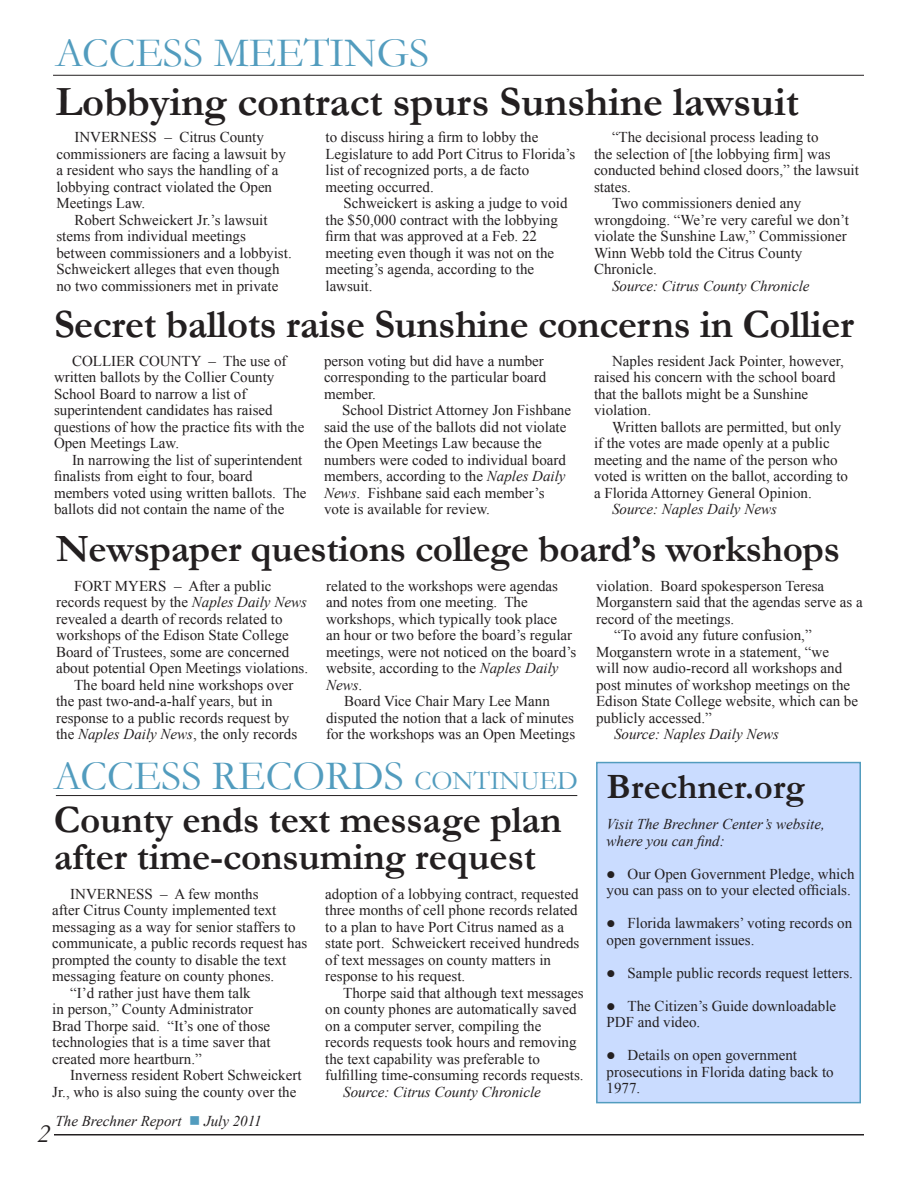
<style>
.page{position:relative;width:918px;height:1188px;background:#fff}
.page>*{position:absolute;margin:0;border:0;box-sizing:border-box;transform-origin:0 0}
.Headline{font:42px "Garamond";color:#529cbe}
.Headline_28{font:700 42px "Garamond";letter-spacing:-.005em;color:#231f20}
.Headline_28-2{font:700 40.5px "Garamond";letter-spacing:-.01em;color:#231f20}
.Headline_28-3{font:700 39px/37.5px "Garamond";letter-spacing:-.005em;color:#231f20}
.t1{font:700 36px "Garamond";color:#231f20}
.t2{font:italic 27px "Garamond";color:#231f20}
.t3{font:15px/16.5px "Times New Roman";color:#231f20}
.t4{font:italic 15px/16.5px "Times New Roman";color:#231f20}
.s1{font-style:italic}
.s2{font-size:27px}
.s3{color:#529cbe}
</style>
<div class="page">
<hr style="left:54px;top:1134px;width:810px;height:2px;background:#231f20">
<hr style="left:53px;top:75px;width:811px;height:1px;background:#231f20">
<hr style="left:56px;top:795px;width:521px;height:1px;background:#231f20">
<div style="left:596px;top:762px;width:265px;height:341px;background:#cadcff;border:2px solid #529cbe"></div>
<p class="Headline" style="left:55px;top:25px;width:376px">ACCESS MEETINGS</p>
<p class="Headline_28" style="left:56px;top:73px;width:745px">Lobbying contract spurs Sunshine lawsuit</p>
<p class="t3" style="left:56px;top:129px;width:231px;text-indent:18px">INVERNESS – Citrus County commissioners are facing a lawsuit by a resident who says the handling of a lobbying contract violated the Open<br>Meetings Law.</p>
<p class="t3" style="left:56px;top:211px;width:237px;text-indent:18px">Robert Schweickert Jr.’s lawsuit stems from individual meetings between commissioners and a lobbyist.<br>Schweickert alleges that even though no two commissioners met in private</p>
<p class="t3" style="left:326px;top:129px;width:251px">to discuss hiring a firm to lobby the Legislature to add Port Citrus to Florida’s list of recognized ports, a de facto meeting occurred.</p>
<p class="t3" style="left:326px;top:195px;width:244px;text-indent:18px">Schweickert is asking a judge to void the $50,000 contract with the lobbying firm that was approved at a Feb. 22 meeting even though it was not on the meeting’s agenda, according to the lawsuit.</p>
<p class="t3" style="left:594px;top:129px;width:266px;text-indent:18px">“The decisional process leading to<br>the selection of [the lobbying firm] was conducted behind closed doors,” the lawsuit states.</p>
<p class="t3" style="left:594px;top:195px;width:257px;text-indent:18px">Two commissioners denied any wrongdoing. “We’re very careful we don’t violate the Sunshine Law,” Commissioner<br>Winn Webb told the Citrus County<br>Chronicle.</p>
<p class="t4" style="left:612px;top:277px;width:199px">Source: Citrus County Chronicle</p>
<p class="Headline_28-2" style="left:54px;top:296px;width:802px">Secret ballots raise Sunshine concerns in Collier</p>
<p class="t3" style="left:54px;top:352px;width:252px;text-indent:18px">COLLIER COUNTY – The use of written ballots by the Collier County<br>School Board to narrow a list of superintendent candidates has raised questions of how the practice fits with the<br>Open Meetings Law.</p>
<p class="t3" style="left:54px;top:451px;width:254px;text-indent:18px">In narrowing the list of superintendent finalists from eight to four, board members voted using written ballots. The ballots did not contain the name of the</p>
<p class="t3" style="left:594px;top:352px;width:252px;text-indent:18px">Naples resident Jack Pointer, however, raised his concern with the school board that the ballots might be a Sunshine violation.</p>
<p class="t3" style="left:594px;top:418px;width:256px;text-indent:18px">Written ballots are permitted, but only if the votes are made openly at a public meeting and the name of the person who voted is written on the ballot, according to a Florida Attorney General Opinion.</p>
<p class="t4" style="left:612px;top:501px;width:166px">Source: Naples Daily News</p>
<p class="Headline_28-3" style="left:56px;top:530px;width:785px">Newspaper questions college board’s workshops</p>
<p class="t3" style="left:56px;top:577px;width:254px;text-indent:18px">FORT MYERS – After a public records request by the <span class="s1">Naples Daily News </span>revealed a dearth of records related to workshops of the Edison State College Board of Trustees, some are concerned about potential Open Meetings violations.</p>
<p class="t3" style="left:56px;top:676px;width:243px;text-indent:18px">The board held nine workshops over the past two-and-a-half years, but in response to a public records request by the <span class="s1">Naples Daily News</span>, the only records</p>
<p class="t3" style="left:324px;top:352px;width:224px">person voting but did have a number corresponding to the particular board member.</p>
<p class="t3" style="left:324px;top:402px;width:249px;text-indent:18px">School District Attorney Jon Fishbane said the use of the ballots did not violate the Open Meetings Law because the numbers were coded to individual board members, according to the <span class="s1">Naples Daily News</span>. Fishbane said each member’s vote is available for review.</p>
<p class="t3" style="left:326px;top:577px;width:252px">related to the workshops were agendas and notes from one meeting. The workshops, which typically took place<br>an hour or two before the board’s regular meetings, were not noticed on the board’s website, according to the <span class="s1">Naples Daily News</span>.</p>
<p class="t3" style="left:326px;top:693px;width:251px;text-align:center">Board Vice Chair Mary Lee Mann disputed the notion that a lack of minutes for the workshops was an Open Meetings</p>
<p class="t3" style="left:596px;top:577px;width:268px">violation. Board spokesperson Teresa<br>Morganstern said that the agendas serve as a record of the meetings.</p>
<p class="t3" style="left:596px;top:627px;width:264px;text-indent:18px">“To avoid any future confusion,” Morganstern wrote in a statement, “we<br>will now audio-record all workshops and post minutes of workshop meetings on the Edison State College website, which can be publicly accessed.”</p>
<p class="t4" style="left:614px;top:725px;width:166px">Source: Naples Daily News</p>
<p class="t1" style="left:607px;top:762px;width:200px">Brechner.org</p>
<p class="t4" style="left:607px;top:815px;width:220px">Visit The Brechner Center’s website, where you can find:</p>
<p class="t3" style="left:607px;top:865px;width:249px">● Our Open Government Pledge, which you can pass on to your elected officials.</p>
<p class="t3" style="left:607px;top:915px;width:247px">● Florida lawmakers’ voting records on open government issues.</p>
<p class="t3" style="left:607px;top:964px;width:248px">● Sample public records request letters.</p>
<p class="t3" style="left:607px;top:997px;width:231px">● The Citizen’s Guide downloadable<br>PDF and video.</p>
<p class="t3" style="left:607px;top:1047px;width:229px">● Details on open government prosecutions in Florida dating back to<br>1977.</p>
<p class="Headline" style="left:54px;top:748px;width:526px">ACCESS RECORDS <span class="s2">CONTINUED</span></p>
<p class="Headline_28-3" style="left:54px;top:801px;width:509px">County ends text message plan after time-consuming request</p>
<p class="t3" style="left:52px;top:885px;width:256px;text-indent:18px">INVERNESS – A few months<br>after Citrus County implemented text messaging as a way for senior staffers to communicate, a public records request has prompted the county to disable the text messaging feature on county phones.</p>
<p class="t3" style="left:52px;top:984px;width:220px;text-indent:18px">“I’d rather just have them talk<br>in person,” County Administrator<br>Brad Thorpe said. “It’s one of those technologies that is a time saver that created more heartburn.”</p>
<p class="t3" style="left:52px;top:1067px;width:251px;text-indent:18px">Inverness resident Robert Schweickert<br>Jr., who is also suing the county over the</p>
<p class="t3" style="left:325px;top:885px;width:256px">adoption of a lobbying contract, requested three months of cell phone records related to a plan to have Port Citrus named as a state port. Schweickert received hundreds of text messages on county matters in response to his request.</p>
<p class="t3" style="left:325px;top:984px;width:260px;text-indent:18px">Thorpe said that although text messages on county phones are automatically saved on a computer server, compiling the records requests took hours and removing the text capability was preferable to fulfilling time-consuming records requests.</p>
<p class="t4" style="left:343px;top:1083px;width:199px">Source: Citrus County Chronicle</p>
<p class="t4" style="left:56px;top:1112px;width:208px">The Brechner Report <span class="s3">■</span> July 2011</p>
<p class="t2" style="left:37px;top:1115px;width:14px">2</p>
</div>
